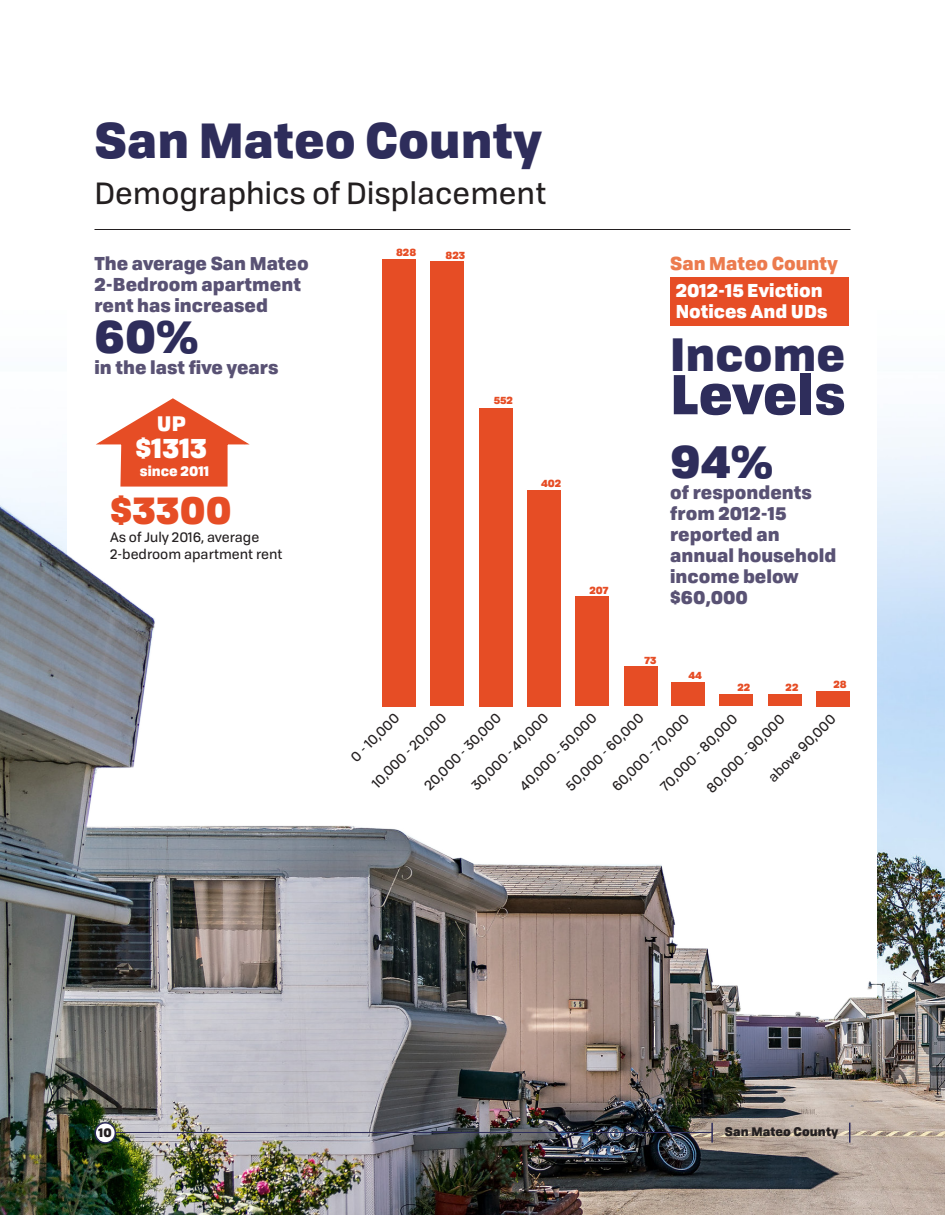
<style>
.page{position:relative;width:945px;height:1215px;background:#fff}
.page>*{position:absolute;margin:0;border:0;box-sizing:border-box;transform-origin:0 0}
.t1{font:900 54px "Tofino";color:#2e2d5b}
.t2{font:900 48px "Tofino";color:#2e2d5b}
.t3{font:900 45px "Tofino";color:#2e2d5b}
.t4{font:900 37.5px "Tofino";color:#e64d25}
.t5{font:30px "Tofino";color:#231f20}
.t6{font:900 27px "Tofino";color:#fff}
.t7{font:900 20.25px "Tofino";color:#fff}
.t8{font:900 18px/21px "Tofino";color:#595274}
.t9{font:900 18px/21px "Tofino";color:#fff}
.t10{font:900 18px "Tofino";color:#ec7b4e}
.t11{font:13.5px/16.5px "Tofino";color:#231f20}
.t12{font:900 13.5px "Tofino";color:#fff}
.t13{font:900 12px "Tofino";letter-spacing:.01em;color:#231f20}
.t14{font:900 10.2px "Tofino";color:#e64d25}
</style>
<div class="page">
<img style="left:0;top:440px;width:945px;height:775px">
<div style="left:670px;top:277px;width:178px;height:49px;background:#e64d25"></div>
<div style="left:430px;top:262px;width:34px;height:444px;background:#e64d25"></div>
<div style="left:479px;top:408px;width:34px;height:298px;background:#e64d25"></div>
<div style="left:527px;top:490px;width:34px;height:216px;background:#e64d25"></div>
<div style="left:576px;top:597px;width:33px;height:109px;background:#e64d25"></div>
<div style="left:624px;top:667px;width:34px;height:39px;background:#e64d25"></div>
<div style="left:671px;top:682px;width:34px;height:24px;background:#e64d25"></div>
<div style="left:383px;top:259px;width:33px;height:447px;background:#e64d25"></div>
<div style="left:720px;top:694px;width:33px;height:12px;background:#e64d25"></div>
<div style="left:768px;top:694px;width:34px;height:12px;background:#e64d25"></div>
<div style="left:816px;top:691px;width:34px;height:15px;background:#e64d25"></div>
<hr style="left:111px;top:1132px;width:601px;height:1px;background:#2e2d5b">
<div style="left:95px;top:1123px;width:20px;height:20px;background:#fff;border-radius:50%"></div>
<div style="left:94px;top:1122px;width:22px;height:22px;border:2px solid #2e2d5b;border-radius:50%"></div>
<hr style="left:711px;top:1123px;width:2px;height:20px;background:#2e2d5b">
<svg style="left:849px;top:1123px;width:1px;height:20px"></svg>
<hr style="left:94px;top:229px;width:756px;height:1px;background:#231f20">
<svg style="left:97px;top:398px;width:157px;height:90px"></svg>
<h2 class="t2" style="left:94px;top:99px;width:449px">San Mateo County</h2>
<h3 class="t5" style="left:94px;top:170px;width:453px">Demographics of Displacement</h3>
<h3 class="t8" style="left:94px;top:252px;width:216px">The average San Mateo<br>2-Bedroom apartment rent has increased</h3>
<h3 class="t3" style="left:94px;top:298px;width:106px">60%</h3>
<h3 class="t8" style="left:94px;top:355px;width:185px">in the last five years</h3>
<h3 class="t7" style="left:157px;top:406px;width:30px">UP</h3>
<h3 class="t6" style="left:136px;top:425px;width:73px">$1313</h3>
<p class="t12" style="left:140px;top:460px;width:71px">since 2011</p>
<h3 class="t4" style="left:110px;top:479px;width:123px">$3300</h3>
<p class="t11" style="left:110px;top:528px;width:174px">As of July 2016, average<br>2-bedroom apartment rent</p>
<p class="t14" style="left:396px;top:243px;width:22px">828</p>
<p class="t14" style="left:445px;top:247px;width:21px">823</p>
<p class="t14" style="left:494px;top:392px;width:21px">552</p>
<p class="t14" style="left:541px;top:475px;width:22px">402</p>
<p class="t14" style="left:589px;top:581px;width:21px">207</p>
<h3 class="t10" style="left:670px;top:248px;width:169px">San Mateo County</h3>
<h3 class="t9" style="left:676px;top:279px;width:153px">2012-15 Eviction<br>Notices And UDs</h3>
<h3 class="t3" style="left:670px;top:316px;width:177px">Income</h3>
<h1 class="t1" style="left:670px;top:348px;width:177px">Levels</h1>
<h3 class="t3" style="left:670px;top:423px;width:105px">94%</h3>
<h3 class="t8" style="left:670px;top:481px;width:168px">of respondents from 2012-15 reported an annual household income below $60,000</h3>
<p class="t14" style="left:644px;top:652px;width:14px">73</p>
<p class="t14" style="left:688px;top:667px;width:15px">44</p>
<p class="t14" style="left:737px;top:679px;width:14px">22</p>
<p class="t14" style="left:786px;top:679px;width:14px">22</p>
<p class="t14" style="left:833px;top:675px;width:15px">28</p>
<p class="t11" style="left:656px;top:782px;width:104px;rotate:-45deg">70,000 - 80,000</p>
<p class="t11" style="left:368px;top:779px;width:100px;rotate:-45deg">10,000 - 20,000</p>
<p class="t11" style="left:515px;top:782px;width:104px;rotate:-45deg">40,000 - 50,000</p>
<p class="t11" style="left:562px;top:782px;width:105px;rotate:-45deg">50,000 - 60,000</p>
<p class="t11" style="left:347px;top:753px;width:64px;rotate:-45deg">0 - 10,000</p>
<p class="t11" style="left:420px;top:781px;width:104px;rotate:-45deg">20,000 - 30,000</p>
<p class="t11" style="left:467px;top:781px;width:104px;rotate:-45deg">30,000 - 40,000</p>
<p class="t11" style="left:608px;top:782px;width:104px;rotate:-45deg">60,000 - 70,000</p>
<p class="t11" style="left:702px;top:784px;width:106px;rotate:-45deg">80,000 - 90,000</p>
<p class="t11" style="left:764px;top:773px;width:91px;rotate:-45deg">above 90,000</p>
<p class="t13" style="left:99px;top:1122px;width:15px">10</p>
<p class="t13" style="left:725px;top:1121px;width:115px">San Mateo County</p>
</div>
